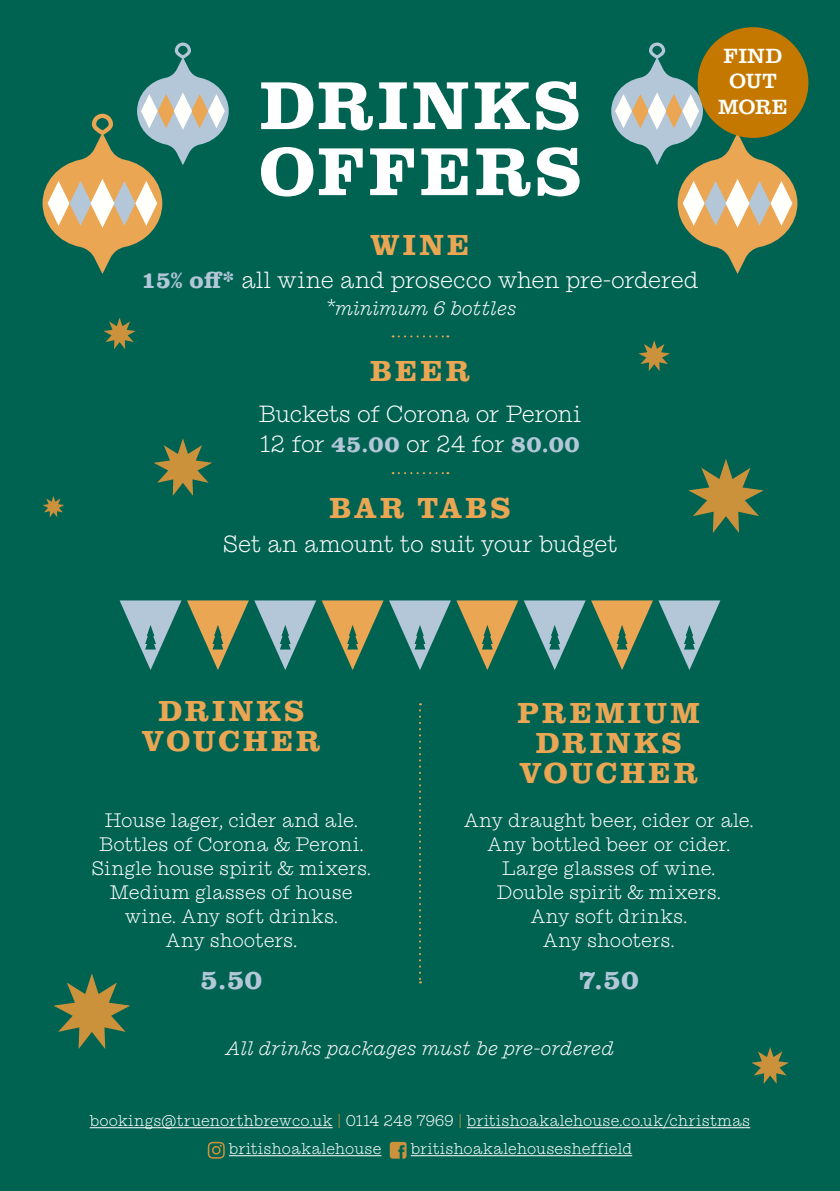
<style>
.page{position:relative;width:840px;height:1191px;background:#fff}
.page>*{position:absolute;margin:0;border:0;box-sizing:border-box;transform-origin:0 0}
.t1{font:700 70px/66px "Clarendon URW";letter-spacing:.05em;color:#fff}
.t2{font:700 30px/30px "Clarendon URW";letter-spacing:.11em;color:#eba654;text-align:center}
.t3{font:700 28px "Clarendon URW";color:#b3c7d9}
.t4{font:300 24px/30px "Ionic No 5";letter-spacing:-.015em;color:#fff}
.t5{font:21.2px/25.6px "Clarendon URW";letter-spacing:.005em;color:#fffffc;text-align:center}
.t6{font:300 20px/24px "Ionic No 5";letter-spacing:.005em;color:#fff;text-align:center}
.t7{font:italic 300 20px "Ionic No 5";letter-spacing:-.005em;color:#fff}
.t8{font:300 16px/28px "Ionic No 5";letter-spacing:.015em;color:#fff}
.s1{font-family:"Clarendon URW";font-weight:700;color:#b3c7d9}
.s2{color:#cc913b}
.s3{color:#fffffc}
</style>
<div class="page">
<div style="left:0;top:0;width:839px;height:1191px;background:#006352"></div>
<svg style="left:119px;top:600px;width:62px;height:70px"></svg>
<svg style="left:187px;top:600px;width:196px;height:70px"></svg>
<svg style="left:389px;top:600px;width:61px;height:70px"></svg>
<svg style="left:658px;top:600px;width:62px;height:70px"></svg>
<svg style="left:456px;top:600px;width:196px;height:70px"></svg>
<svg style="left:638px;top:340px;width:31px;height:31px"></svg>
<svg style="left:688px;top:459px;width:75px;height:74px"></svg>
<svg style="left:53px;top:973px;width:77px;height:76px"></svg>
<svg style="left:103px;top:317px;width:33px;height:32px"></svg>
<svg style="left:43px;top:496px;width:21px;height:21px"></svg>
<svg style="left:153px;top:438px;width:59px;height:58px"></svg>
<svg style="left:751px;top:1047px;width:37px;height:36px"></svg>
<svg style="left:392px;top:472px;width:56px;height:2px"></svg>
<svg style="left:43px;top:43px;width:185px;height:231px"></svg>
<svg style="left:611px;top:43px;width:186px;height:231px"></svg>
<svg style="left:392px;top:335px;width:56px;height:2px"></svg>
<svg style="left:419px;top:703px;width:2px;height:280px"></svg>
<div style="left:697px;top:27px;width:111px;height:111px;background:#c47800;border-radius:50%"></div>
<hr style="left:90px;top:1127px;width:242px;height:1px;background:#fff">
<hr style="left:466px;top:1127px;width:283px;height:1px;background:#fffffc">
<hr style="left:229px;top:1155px;width:152px;height:1px;background:#fff">
<hr style="left:410px;top:1155px;width:221px;height:1px;background:#fff">
<svg style="left:208px;top:1141px;width:17px;height:17px"></svg>
<svg style="left:389px;top:1141px;width:17px;height:17px"></svg>
<h1 class="t1" style="left:258px;top:69px;width:324px">DRINKS<br>OFFERS</h1>
<h2 class="t2" style="left:370px;top:228px;width:101px">WINE</h2>
<p class="t4" style="left:141px;top:265px;width:558px"><span class="s1">15% off*</span> all wine and prosecco when pre-ordered</p>
<p class="t7" style="left:323px;top:296px;width:194px">*minimum 6 bottles</p>
<h2 class="t2" style="left:370px;top:354px;width:101px">BEER</h2>
<p class="t4" style="left:258px;top:399px;width:324px">Buckets of Corona or Peroni<br>12 for <span class="s1">45.00</span> or 24 for <span class="s1">80.00</span></p>
<h2 class="t2" style="left:329px;top:491px;width:182px">BAR TABS</h2>
<p class="t4" style="left:223px;top:528px;width:395px">Set an amount to suit your budget</p>
<p class="t5" style="left:717px;top:41px;width:71px">FIND<br>OUT<br>MORE</p>
<h2 class="t2" style="left:142px;top:694px;width:179px">DRINKS<br>VOUCHER</h2>
<p class="t6" style="left:92px;top:808px;width:280px">House lager, cider and ale.<br>Bottles of Corona &amp; Peroni.<br>Single house spirit &amp; mixers.<br>Medium glasses of house wine. Any soft drinks.<br>Any shooters.</p>
<h3 class="t3" style="left:200px;top:959px;width:64px">5.50</h3>
<h2 class="t2" style="left:517px;top:696px;width:184px">PREMIUM<br>DRINKS<br>VOUCHER</h2>
<p class="t6" style="left:463px;top:808px;width:291px">Any draught beer, cider or ale.<br>Any bottled beer or cider.<br>Large glasses of wine.<br>Double spirit &amp; mixers.<br>Any soft drinks.<br>Any shooters.</p>
<h3 class="t3" style="left:578px;top:959px;width:61px">7.50</h3>
<p class="t7" style="left:226px;top:1036px;width:389px">All drinks packages must be pre-ordered</p>
<p class="t8" style="left:229px;top:1106px;width:522px;text-indent:-139px">bookings@truenorthbrewco.uk <span class="s2">|</span> 0114 248 7969 <span class="s2">|</span> <span class="s3">britishoakalehouse.co.uk/christmas </span>britishoakalehouse</p>
<p class="t8" style="left:410px;top:1134px;width:223px">britishoakalehousesheffield</p>
</div>
